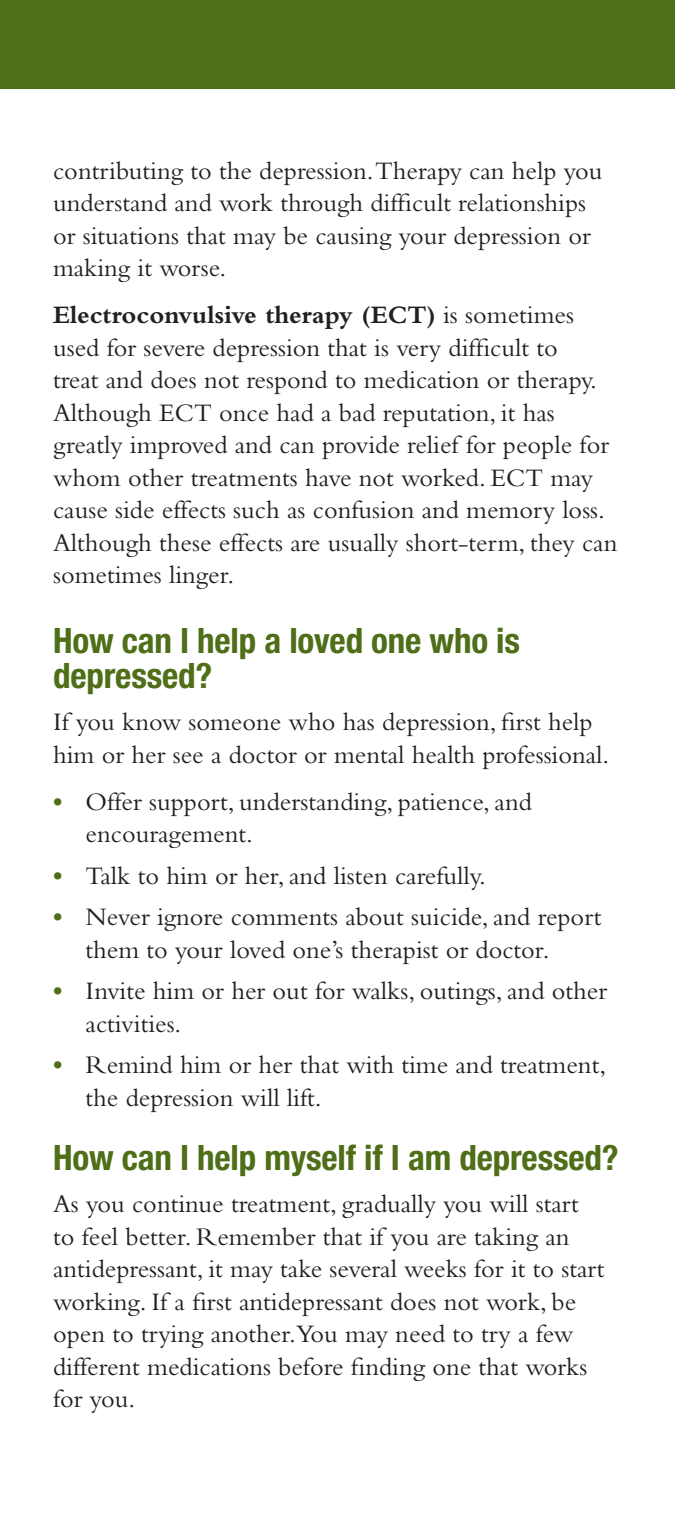
<style>
.page{position:relative;width:675px;height:1530px;background:#fff}
.page>*{position:absolute;margin:0;border:0;box-sizing:border-box;transform-origin:0 0}
.t1{font:700 condensed 35px/35px "Helvetica Neue";letter-spacing:-.005em;color:#4e6e17}
.t2{font:26.25px/32.5px "Bembo";color:#231f20}
.t3{font:700 26.25px/41.5px "Bembo";color:#4e6e17}
.s1{font-weight:700}
</style>
<div class="page">
<div style="left:0;top:0;width:674px;height:89px;background:#4e6e17"></div>
<p class="t2" style="left:53px;top:154px;width:550px">contributing to the depression.Therapy can help you understand and work through difficult relationships or situations that may be causing your depression or making it worse.</p>
<p class="t2" style="left:53px;top:298px;width:565px"><span class="s1">Electroconvulsive therapy (ECT)</span> is sometimes used for severe depression that is very difficult to<br>treat and does not respond to medication or therapy.<br>Although ECT once had a bad reputation, it has greatly improved and can provide relief for people for whom other treatments have not worked. ECT may cause side effects such as confusion and memory loss.<br>Although these effects are usually short-term, they can sometimes linger.</p>
<h2 class="t1" style="left:53px;top:622px;width:468px">How can I help a loved one who is depressed?</h2>
<p class="t2" style="left:53px;top:705px;width:557px">If you know someone who has depression, first help him or her see a doctor or mental health professional.</p>
<p class="t2" style="left:86px;top:785px;width:447px">Offer support, understanding, patience, and encouragement.</p>
<p class="t2" style="left:86px;top:859px;width:401px">Talk to him or her, and listen carefully.</p>
<p class="t2" style="left:86px;top:900px;width:517px">Never ignore comments about suicide, and report them to your loved one’s therapist or doctor.</p>
<p class="t2" style="left:86px;top:974px;width:522px">Invite him or her out for walks, outings, and other activities.</p>
<p class="t2" style="left:86px;top:1048px;width:521px">Remind him or her that with time and treatment, the depression will lift.</p>
<h2 class="t1" style="left:53px;top:1139px;width:566px">How can I help myself if I am depressed?</h2>
<p class="t2" style="left:53px;top:1187px;width:552px">As you continue treatment, gradually you will start to feel better. Remember that if you are taking an antidepressant, it may take several weeks for it to start working. If a first antidepressant does not work, be open to trying another.You may need to try a few different medications before finding one that works for you.</p>
<p class="t3" style="left:53px;top:780px;width:11px">•</p>
<p class="t3" style="left:53px;top:854px;width:11px">• •</p>
<p class="t3" style="left:53px;top:970px;width:11px">•</p>
<p class="t3" style="left:53px;top:1044px;width:11px">•</p>
</div>
